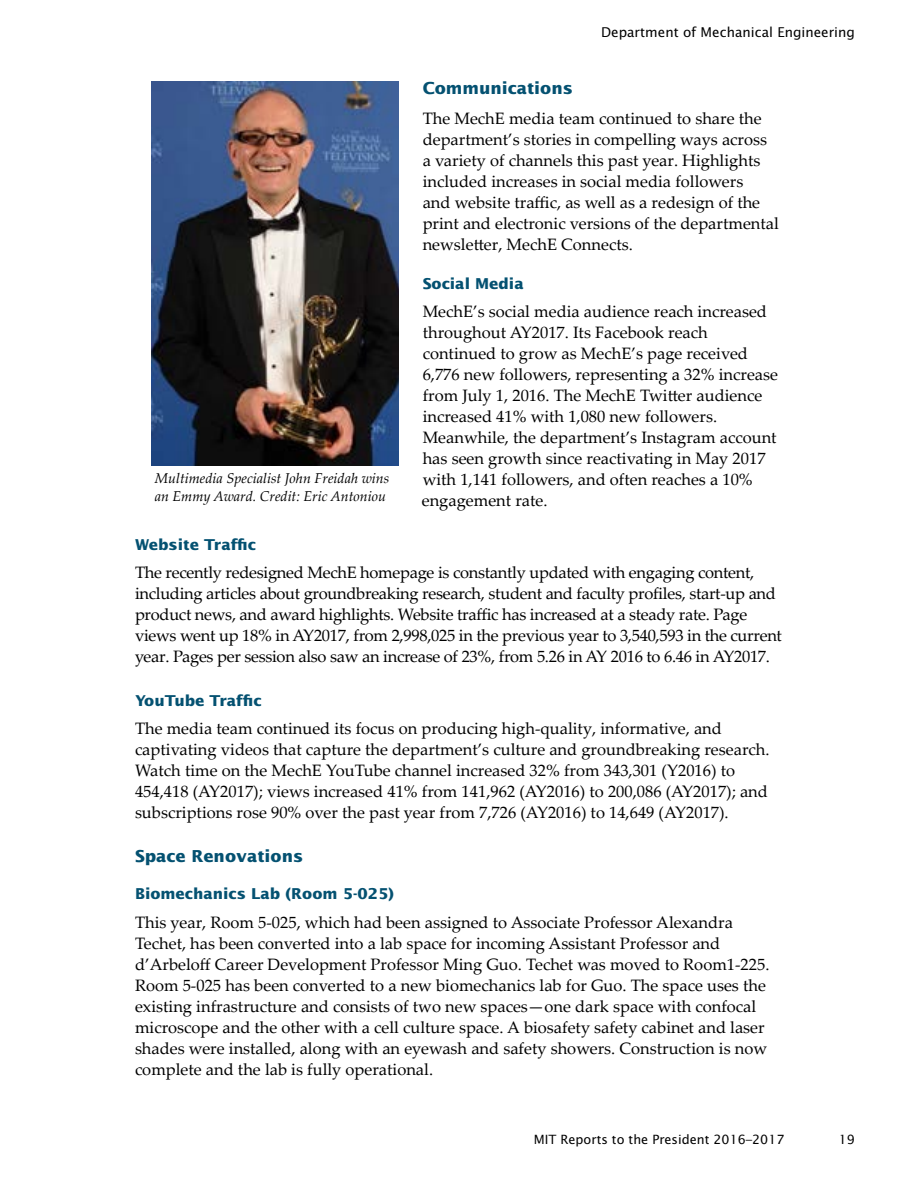
<style>
.page{position:relative;width:918px;height:1188px;background:#fff}
.page>*{position:absolute;margin:0;border:0;box-sizing:border-box;transform-origin:0 0}
.t1{font:16.5px/21px "Palatino Linotype";color:#000}
.t2{font:16.5px/21px "Palatino Linotype";letter-spacing:-.02em;color:#000}
.Heading_2{font:700 16.5px "Lucida Sans Std";color:#045171}
.Heading_3{font:700 15px "Lucida Sans Std";color:#045171}
.Heading_3_after_2{font:700 15px "Lucida Sans Std";color:#045171}
.t3{font:italic 14.25px/18px "Palatino Linotype";color:#000}
.t4{font:13.5px "Lucida Sans Std";color:#000}
.t5{font:12.75px "Lucida Sans Std";color:#000}
</style>
<div class="page">
<img style="left:152px;top:81px;width:247px;height:384px">
<p class="t3" style="left:155px;top:469px;width:236px">Multimedia Specialist John Freidah wins an Emmy Award. Credit: Eric Antoniou</p>
<p class="t4" style="left:601px;top:25px;width:255px">Department of Mechanical Engineering</p>
<h2 class="Heading_2" style="left:423px;top:78px;width:152px">Communications</h2>
<p class="t1" style="left:423px;top:107px;width:358px">The MechE media team continued to share the department’s stories in compelling ways across a variety of channels this past year. Highlights included increases in social media followers<br>and website traffic, as well as a redesign of the print and electronic versions of the departmental newsletter, MechE Connects.</p>
<h3 class="Heading_3" style="left:423px;top:275px;width:103px">Social Media</h3>
<p class="t1" style="left:422px;top:300px;width:358px">MechE’s social media audience reach increased throughout AY2017. Its Facebook reach continued to grow as MechE’s page received 6,776 new followers, representing a 32% increase from July 1, 2016. The MechE Twitter audience increased 41% with 1,080 new followers.<br>Meanwhile, the department’s Instagram account has seen growth since reactivating in May 2017 with 1,141 followers, and often reaches a 10% engagement rate.</p>
<h3 class="Heading_3" style="left:135px;top:536px;width:123px">Website Traffic</h3>
<p class="t2" style="left:135px;top:561px;width:649px">The recently redesigned MechE homepage is constantly updated with engaging content, including articles about groundbreaking research, student and faculty profiles, start-up and product news, and award highlights. Website traffic has increased at a steady rate. Page views went up 18% in AY2017, from 2,998,025 in the previous year to 3,540,593 in the current year. Pages per session also saw an increase of 23%, from 5.26 in AY 2016 to 6.46 in AY2017.</p>
<h3 class="Heading_3" style="left:135px;top:692px;width:128px">YouTube Traffic</h3>
<p class="t1" style="left:135px;top:717px;width:636px">The media team continued its focus on producing high-quality, informative, and captivating videos that capture the department’s culture and groundbreaking research.<br>Watch time on the MechE YouTube channel increased 32% from 343,301 (Y2016) to 454,418 (AY2017); views increased 41% from 141,962 (AY2016) to 200,086 (AY2017); and subscriptions rose 90% over the past year from 7,726 (AY2016) to 14,649 (AY2017).</p>
<h2 class="Heading_2" style="left:135px;top:846px;width:170px">Space Renovations</h2>
<h3 class="Heading_3_after_2" style="left:135px;top:885px;width:261px">Biomechanics Lab (Room 5-025)</h3>
<p class="t1" style="left:135px;top:911px;width:636px">This year, Room 5-025, which had been assigned to Associate Professor Alexandra Techet, has been converted into a lab space for incoming Assistant Professor and d’Arbeloff Career Development Professor Ming Guo. Techet was moved to Room1-225.<br>Room 5-025 has been converted to a new biomechanics lab for Guo. The space uses the existing infrastructure and consists of two new spaces—one dark space with confocal microscope and the other with a cell culture space. A biosafety safety cabinet and laser shades were installed, along with an eyewash and safety showers. Construction is now complete and the lab is fully operational.</p>
<p class="t5" style="left:534px;top:1132px;width:252px">MIT Reports to the President 2016–2017</p>
<p class="t5" style="left:839px;top:1132px;width:18px">19</p>
</div>
